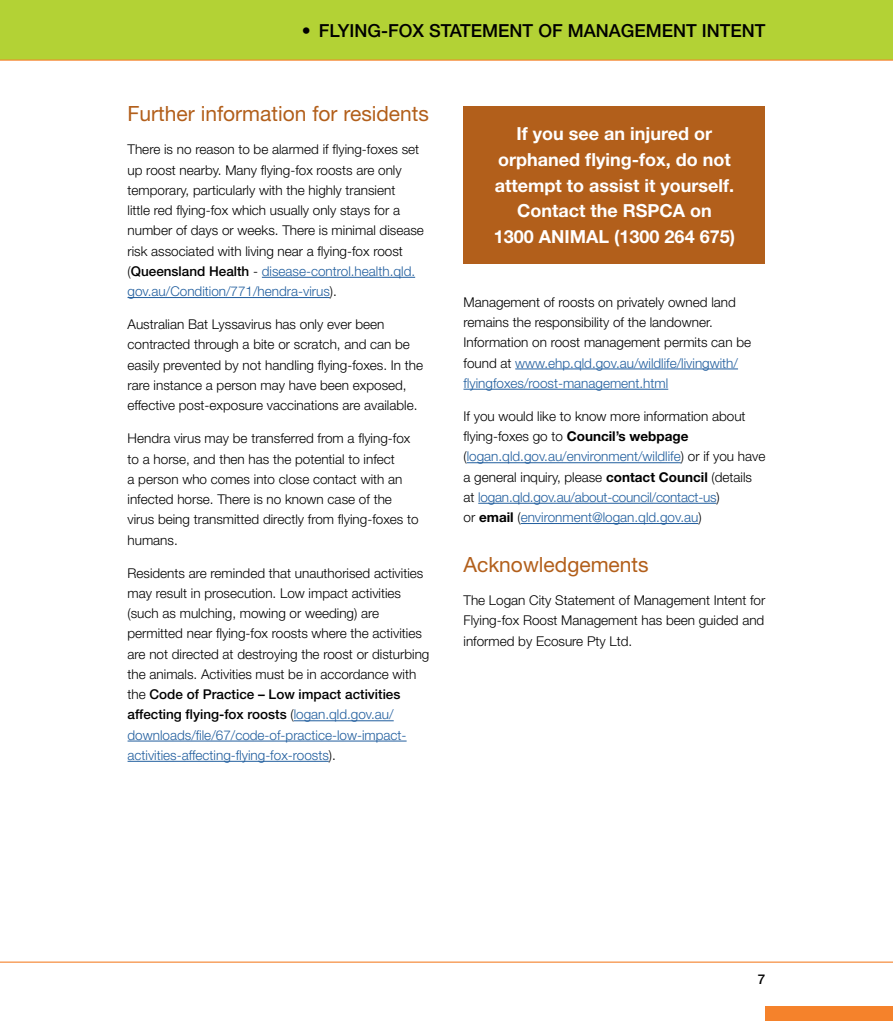
<style>
.page{position:relative;width:893px;height:1021px;background:#fff}
.page>*{position:absolute;margin:0;border:0;box-sizing:border-box;transform-origin:0 0}
.t1{font:21px "Helvetica Neue LT Std";color:#b25f1b}
.t2{font:700 18px/25.5px "Helvetica Neue LT Std";color:#fff;text-align:center}
.t3{font:500 18px "Helvetica Neue LT Std";color:#000}
.t4{font:300 13.5px/20.2px "Helvetica Neue LT Std";color:#000}
.t5{font:500 13.5px "Helvetica Neue LT Std";color:#000}
.s1{font-weight:500}
.s2{color:#215e9e}
.s3{font-weight:700}
</style>
<div class="page">
<div style="left:0;top:0;width:893px;height:60px;background:#b3d235"></div>
<div style="left:765px;top:1005px;width:128px;height:15px;background:#f5822b"></div>
<hr style="left:0;top:961px;width:893px;height:1px;background:#f5822b">
<hr style="left:0;top:60px;width:893px;height:1px;background:#f5822b">
<div style="left:463px;top:106px;width:302px;height:158px;background:#b25f1b"></div>
<hr style="left:262px;top:277px;width:153px;height:1px;background:#215e9e">
<hr style="left:128px;top:297px;width:202px;height:1px;background:#215e9e">
<hr style="left:294px;top:720px;width:100px;height:1px;background:#215e9e">
<hr style="left:128px;top:740px;width:279px;height:1px;background:#215e9e">
<hr style="left:128px;top:761px;width:201px;height:1px;background:#215e9e">
<hr style="left:515px;top:368px;width:223px;height:1px;background:#215e9e">
<hr style="left:463px;top:389px;width:205px;height:1px;background:#215e9e">
<hr style="left:467px;top:462px;width:214px;height:1px;background:#215e9e">
<hr style="left:478px;top:503px;width:238px;height:1px;background:#215e9e">
<hr style="left:521px;top:523px;width:177px;height:1px;background:#215e9e">
<h2 class="t3" style="left:302px;top:20px;width:465px">• FLYING-FOX STATEMENT OF MANAGEMENT INTENT</h2>
<h1 class="t1" style="left:128px;top:101px;width:303px">Further information for residents</h1>
<p class="t4" style="left:128px;top:139px;width:298px">There is no reason to be alarmed if flying-foxes set up roost nearby. Many flying-fox roosts are only temporary, particularly with the highly transient<br>little red flying-fox which usually only stays for a number of days or weeks. There is minimal disease risk associated with living near a flying-fox roost (<span class="s1">Queensland Health</span> - <span class="s2">disease-control.health.qld. gov.au/Condition/771/hendra-virus</span>).</p>
<p class="t4" style="left:128px;top:314px;width:297px">Australian Bat Lyssavirus has only ever been contracted through a bite or scratch, and can be easily prevented by not handling flying-foxes. In the rare instance a person may have been exposed, effective post-exposure vaccinations are available.</p>
<p class="t4" style="left:128px;top:428px;width:293px">Hendra virus may be transferred from a flying-fox to a horse, and then has the potential to infect<br>a person who comes into close contact with an infected horse. There is no known case of the virus being transmitted directly from flying-foxes to humans.</p>
<p class="t4" style="left:128px;top:562px;width:303px">Residents are reminded that unauthorised activities may result in prosecution. Low impact activities (such as mulching, mowing or weeding) are permitted near flying-fox roosts where the activities are not directed at destroying the roost or disturbing the animals. Activities must be in accordance with the <span class="s1">Code of Practice – Low impact activities affecting flying-fox roosts</span> (<span class="s2">logan.qld.gov.au/ downloads/file/67/code-of-practice-low-impact&shy;activities-affecting-flying-fox-roosts</span>).</p>
<h2 class="t2" style="left:494px;top:121px;width:243px">If you see an injured or orphaned flying-fox, do not attempt to assist it yourself.<br>Contact the RSPCA on<br>1300 ANIMAL (1300 264 675)</h2>
<p class="t4" style="left:463px;top:291px;width:289px">Management of roosts on privately owned land remains the responsibility of the landowner.<br>Information on roost management permits can be found at <span class="s2">www.ehp.qld.gov.au/wildlife/livingwith/ flyingfoxes/roost-management.html</span></p>
<p class="t4" style="left:463px;top:405px;width:303px">If you would like to know more information about flying-foxes go to <span class="s3">Council’s webpage </span>(<span class="s2">logan.qld.gov.au/environment/wildlife</span>) or if you have a general inquiry, please <span class="s3">contact Council</span> (details at <span class="s2">logan.qld.gov.au/about-council/contact-us</span>)<br>or <span class="s3">email</span> (<span class="s2">environment@logan.qld.gov.au</span>)</p>
<h1 class="t1" style="left:463px;top:552px;width:187px">Acknowledgements</h1>
<p class="t4" style="left:463px;top:589px;width:303px;text-align:justify">The Logan City Statement of Management Intent for Flying-fox Roost Management has been guided and informed by Ecosure Pty Ltd.</p>
<p class="t5" style="left:758px;top:971px;width:9px">7</p>
</div>
